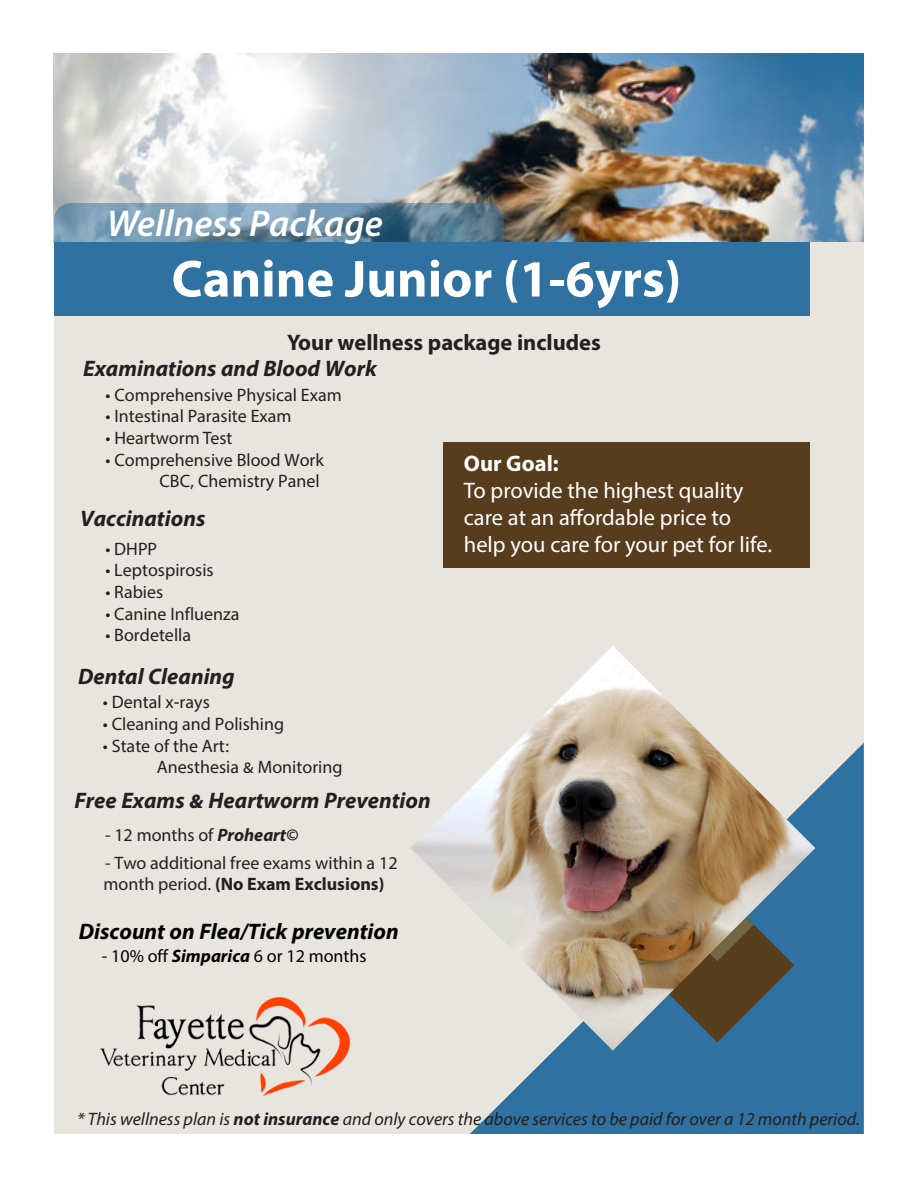
<style>
.page{position:relative;width:918px;height:1188px;background:#fff}
.page>*{position:absolute;margin:0;border:0;box-sizing:border-box;transform-origin:0 0}
.t1{font:700 52.5px "Myriad Pro";color:#fff}
.t2{font:italic 600 37.5px "Myriad Pro";color:#fff}
.t3{font:22.5px/27px "Myriad Pro";color:#fff}
.t4{font:italic 700 22.5px "Myriad Hebrew";color:#231f20}
.t5{font:700 22.5px/26.1px "Myriad Hebrew";color:#231f20}
.t6{font:italic 700 22.5px "Myriad Hebrew";color:#000}
.t7{font:700 22.5px "Myriad Pro";color:#fff}
.t8{font:18px/21.6px "Myriad Hebrew";color:#231f20;text-align:right}
.t9{font:italic 18px "Myriad Pro";color:#231f20}
.t10{font:18px/20.9px "Myriad Pro";color:#231f20}
.t11{font:18px "Myriad Pro";color:#000}
.s1{font-style:italic}
.s2{font-family:"Myriad Pro"}
.s3{font-weight:700;font-style:italic}
.s4{font-weight:700}
</style>
<div class="page">
<div style="left:54px;top:229px;width:810px;height:905px;background:#e8e5de"></div>
<div style="left:54px;top:238px;width:756px;height:78px;background:#2f71a1"></div>
<img style="left:54px;top:53px;width:810px;height:189px">
<svg style="left:54px;top:203px;width:450px;height:61px"></svg>
<svg style="left:470px;top:743px;width:394px;height:391px;fill:#2f71a1"></svg>
<img style="left:101px;top:997px;width:249px;height:99px">
<img style="left:411px;top:646px;width:404px;height:405px">
<div style="left:443px;top:442px;width:367px;height:126px;background:#573c1e"></div>
<p class="t2" style="left:107px;top:199px;width:277px">Wellness Package</p>
<p class="t1" style="left:172px;top:245px;width:511px">Canine Junior (1-6yrs)</p>
<p class="t5" style="left:83px;top:331px;width:519px;text-indent:204px">Your wellness package includes<br><span class="s1">Examinations and Blood Work</span></p>
<p class="t8" style="left:106px;top:385px;width:238px"><span class="s2">•</span> Comprehensive Physical Exam</p>
<p class="t8" style="left:106px;top:406px;width:188px"><span class="s2">•</span> Intestinal Parasite Exam</p>
<p class="t8" style="left:106px;top:428px;width:128px"><span class="s2">•</span> Heartworm Test</p>
<p class="t8" style="left:106px;top:450px;width:220px"><span class="s2">•</span> Comprehensive Blood Work<br>CBC, Chemistry Panel</p>
<p class="t4" style="left:80px;top:506px;width:127px">Vaccinations</p>
<p class="t8" style="left:105px;top:539px;width:53px"><span class="s2">•</span> DHPP</p>
<p class="t8" style="left:105px;top:560px;width:110px"><span class="s2">•</span> Leptospirosis</p>
<p class="t8" style="left:105px;top:582px;width:59px"><span class="s2">•</span> Rabies</p>
<p class="t8" style="left:105px;top:604px;width:136px"><span class="s2">•</span> Canine Influenza</p>
<p class="t8" style="left:105px;top:625px;width:87px"><span class="s2">•</span> Bordetella</p>
<p class="t4" style="left:78px;top:664px;width:158px">Dental Cleaning</p>
<p class="t8" style="left:103px;top:692px;width:108px"><span class="s2">•</span> Dental x-rays</p>
<p class="t8" style="left:103px;top:714px;width:183px"><span class="s2">•</span> Cleaning and Polishing</p>
<p class="t8" style="left:157px;top:736px;width:187px;text-align:left;text-indent:-54px"><span class="s2">•</span> State of the Art:<br>Anesthesia &amp; Monitoring</p>
<p class="t7" style="left:464px;top:449px;width:96px">Our Goal:</p>
<p class="t3" style="left:464px;top:476px;width:310px">To provide the highest quality care at an affordable price to help you care for your pet for life.</p>
<p class="t4" style="left:74px;top:788px;width:358px">Free Exams &amp; Heartworm Prevention</p>
<p class="t10" style="left:105px;top:824px;width:195px">- 12 months of <span class="s3">Proheart©</span></p>
<p class="t10" style="left:104px;top:852px;width:296px">- Two additional free exams within a 12 month period. <span class="s4">(No Exam Exclusions)</span></p>
<p class="t6" style="left:79px;top:919px;width:321px">Discount on Flea/Tick prevention</p>
<p class="t11" style="left:102px;top:945px;width:266px">- 10% off <span class="s3">Simparica</span> 6 or 12 months</p>
<p class="t9" style="left:77px;top:1107px;width:784px">* This wellness plan is <span class="s4">not insurance</span> and only covers the above services to be paid for over a 12 month period.</p>
</div>
